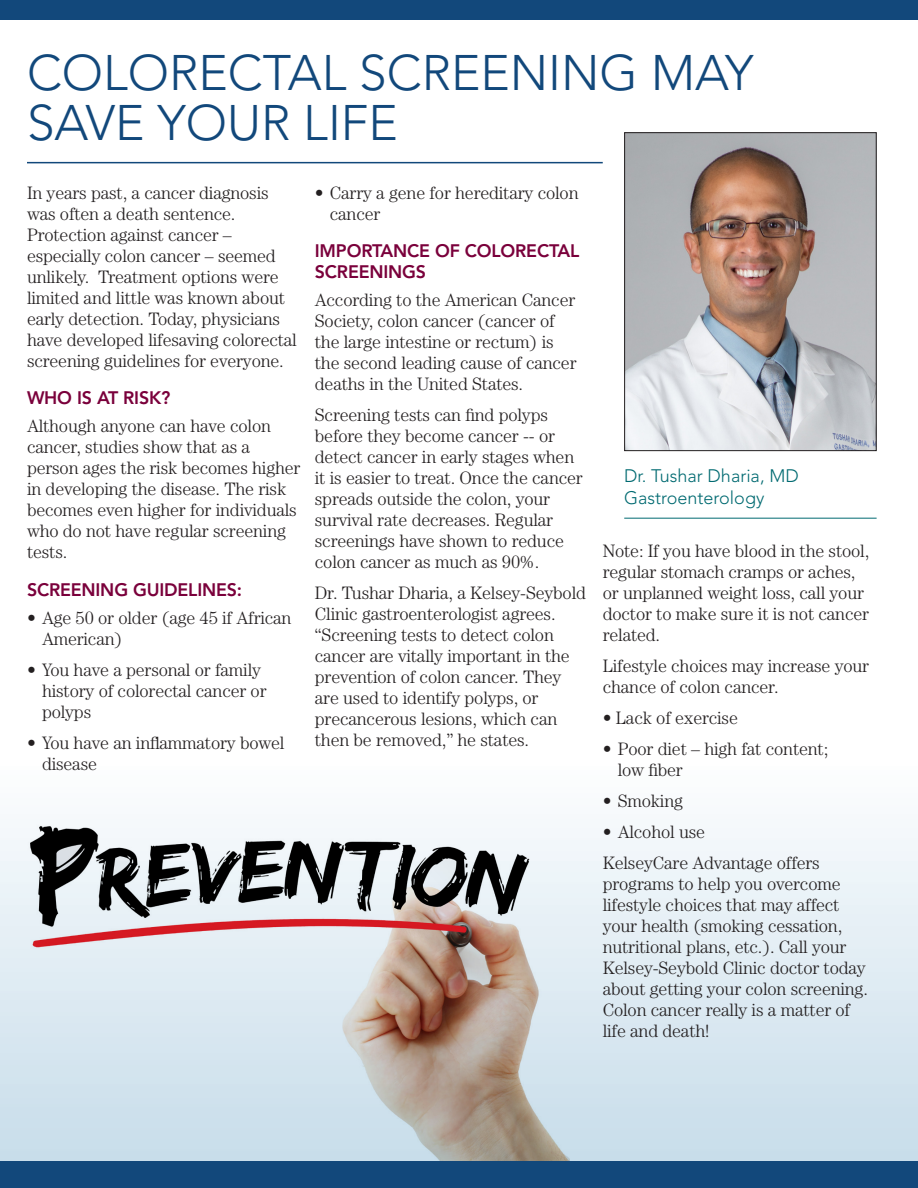
<style>
.page{position:relative;width:918px;height:1188px;background:#fff}
.page>*{position:absolute;margin:0;border:0;box-sizing:border-box;transform-origin:0 0}
.article_titles{font:300 49.5px/49.5px "Avenir";color:#12487b}
.paragraphs{font:300 18px/21px "Century";letter-spacing:-.01em;color:#231f20}
.article_subheads{font:800 18px/21px "Avenir";letter-spacing:-.01em;color:#7a003b}
.t1{font:300 18px/21.8px "Avenir";color:#006a71}
</style>
<div class="page">
<div style="left:0;top:758px;width:918px;height:430px;background:linear-gradient(to bottom,#fefeff,#c3dae8)"></div>
<div style="left:0;top:0;width:918px;height:20px;background:#12487b"></div>
<div style="left:0;top:1161px;width:918px;height:27px;background:#12487b"></div>
<img style="left:0;top:788px;width:570px;height:373px">
<hr style="left:27px;top:162px;width:576px;height:1px;background:#12487b">
<img style="left:626px;top:134px;width:249px;height:315px">
<div style="left:624px;top:132px;width:253px;height:319px;border:1px solid #231f20"></div>
<hr style="left:624px;top:518px;width:253px;height:1px;background:#006a71">
<p class="article_titles" style="left:27px;top:48px;width:728px">COLORECTAL SCREENING MAY<br>SAVE YOUR LIFE</p>
<p class="paragraphs" style="left:27px;top:182px;width:271px">In years past, a cancer diagnosis was often a death sentence.<br>Protection against cancer – especially colon cancer – seemed unlikely. Treatment options were limited and little was known about early detection. Today, physicians have developed lifesaving colorectal screening guidelines for everyone.</p>
<p class="article_subheads" style="left:27px;top:388px;width:145px">WHO IS AT RISK?</p>
<p class="paragraphs" style="left:27px;top:415px;width:275px">Although anyone can have colon cancer, studies show that as a person ages the risk becomes higher in developing the disease. The risk becomes even higher for individuals who do not have regular screening tests.</p>
<p class="article_subheads" style="left:27px;top:579px;width:217px">SCREENING GUIDELINES:</p>
<p class="paragraphs" style="left:42px;top:607px;width:251px;text-indent:-15px">• Age 50 or older (age 45 if African<br>American)</p>
<p class="paragraphs" style="left:42px;top:659px;width:226px;text-indent:-15px">• You have a personal or family history of colorectal cancer or polyps</p>
<p class="paragraphs" style="left:42px;top:732px;width:244px;text-indent:-15px">• You have an inflammatory bowel disease</p>
<p class="paragraphs" style="left:330px;top:182px;width:250px;text-indent:-15px">• Carry a gene for hereditary colon cancer</p>
<p class="article_subheads" style="left:315px;top:241px;width:266px">IMPORTANCE OF COLORECTAL<br>SCREENINGS</p>
<p class="paragraphs" style="left:315px;top:289px;width:263px">According to the American Cancer<br>Society, colon cancer (cancer of the large intestine or rectum) is the second leading cause of cancer deaths in the United States.</p>
<p class="paragraphs" style="left:315px;top:404px;width:269px">Screening tests can find polyps before they become cancer -- or detect cancer in early stages when it is easier to treat. Once the cancer spreads outside the colon, your survival rate decreases. Regular screenings have shown to reduce colon cancer as much as 90%.</p>
<p class="paragraphs" style="left:315px;top:582px;width:273px">Dr. Tushar Dharia, a Kelsey-Seybold Clinic gastroenterologist agrees. “Screening tests to detect colon cancer are vitally important in the prevention of colon cancer. They are used to identify polyps, or precancerous lesions, which can then be removed,” he states.</p>
<p class="t1" style="left:624px;top:465px;width:176px">Dr. Tushar Dharia, MD<br>Gastroenterology</p>
<p class="paragraphs" style="left:603px;top:540px;width:268px">Note: If you have blood in the stool, regular stomach cramps or aches, or unplanned weight loss, call your doctor to make sure it is not cancer related.</p>
<p class="paragraphs" style="left:603px;top:655px;width:268px">Lifestyle choices may increase your chance of colon cancer.</p>
<p class="paragraphs" style="left:603px;top:707px;width:137px">• Lack of exercise</p>
<p class="paragraphs" style="left:618px;top:738px;width:212px;text-indent:-15px">• Poor diet – high fat content; low fiber</p>
<p class="paragraphs" style="left:603px;top:790px;width:82px">• Smoking</p>
<p class="paragraphs" style="left:603px;top:821px;width:104px">• Alcohol use</p>
<p class="paragraphs" style="left:603px;top:852px;width:267px">KelseyCare Advantage offers programs to help you overcome lifestyle choices that may affect your health (smoking cessation, nutritional plans, etc.). Call your<br>Kelsey-Seybold Clinic doctor today about getting your colon screening.<br>Colon cancer really is a matter of life and death!</p>
</div>
